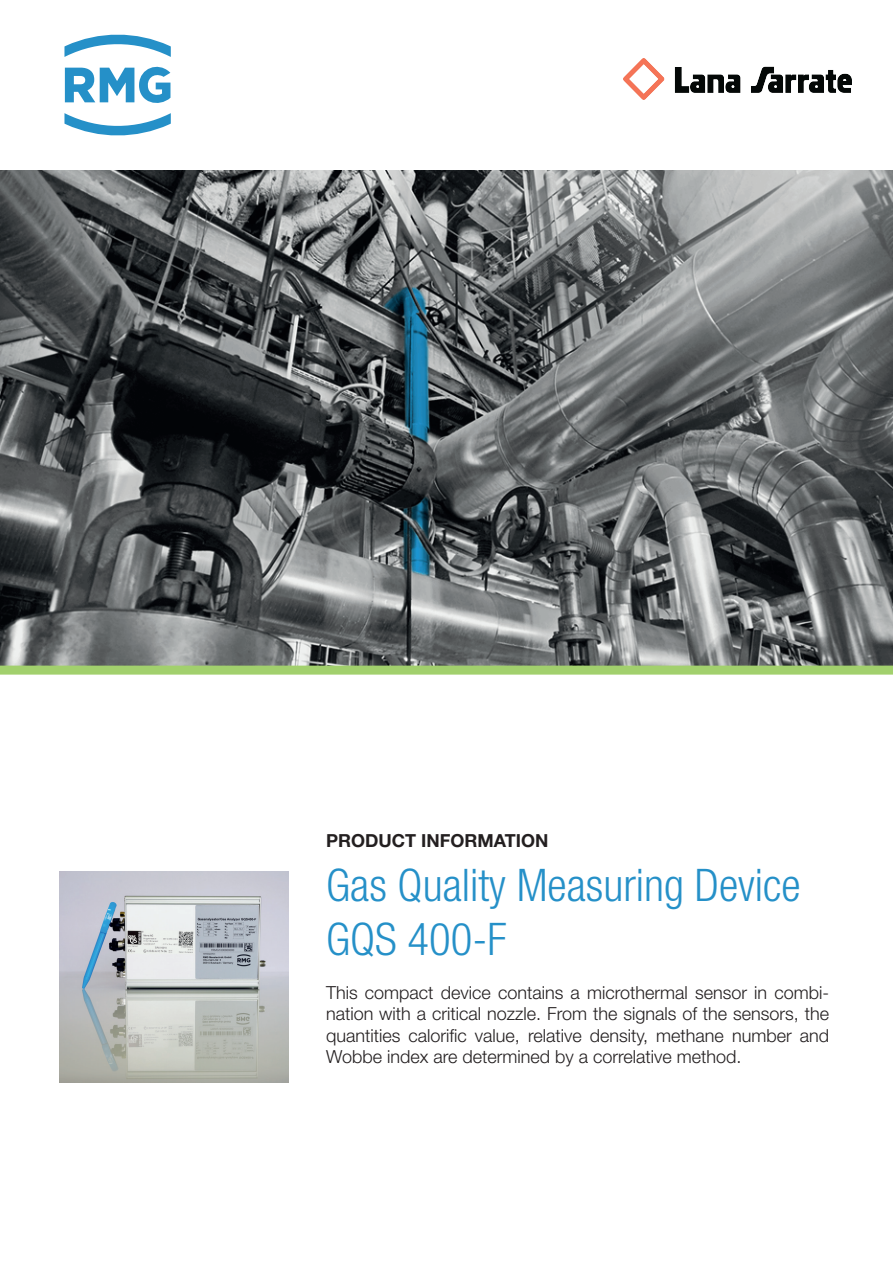
<style>
.page{position:relative;width:893px;height:1263px;background:#fff}
.page>*{position:absolute;margin:0;border:0;box-sizing:border-box;transform-origin:0 0}
.t1{font:300 condensed 45px/54px "Helvetica Neue LT Std";color:#2590c8}
.t2{font:300 18px/21.6px "Helvetica Neue LT Std";color:#231f20;text-align:justify}
.t3{font:700 18px "Helvetica Neue LT Std";color:#231f20}
</style>
<div class="page">
<img style="left:0;top:170px;width:893px;height:496px">
<div style="left:0;top:666px;width:893px;height:9px;background:#a2d06d"></div>
<img style="left:60px;top:871px;width:228px;height:212px">
<svg style="left:64px;top:34px;width:107px;height:102px"></svg>
<img style="left:623px;top:59px;width:228px;height:41px">
<p class="t3" style="left:326px;top:830px;width:224px">PRODUCT INFORMATION</p>
<h1 class="t1" style="left:326px;top:858px;width:476px">Gas Quality Measuring Device<br>GQS 400-F</h1>
<p class="t2" style="left:326px;top:981px;width:505px">This compact device contains a microthermal sensor in combi&shy;nation with a critical nozzle. From the signals of the sensors, the quantities calorific value, relative density, methane number and Wobbe index are determined by a correlative method.</p>
</div>
